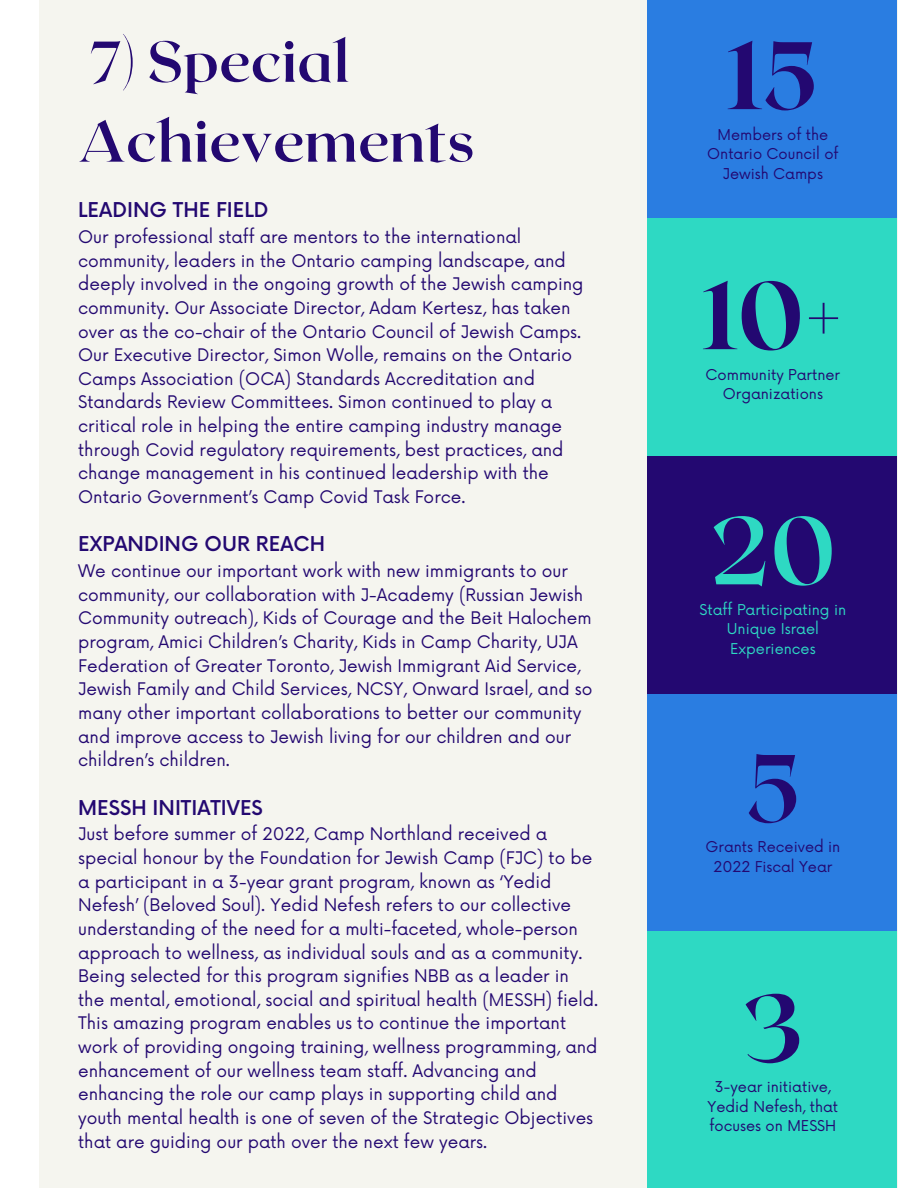
<style>
.page{position:relative;width:918px;height:1188px;background:#fff}
.page>*{position:absolute;margin:0;border:0;box-sizing:border-box;transform-origin:0 0}
.t1{font:800 95.55px "Roxborough CF";color:#230871}
.t2{font:700 95.55px "Roxborough CF";color:#2ed9c3}
.t3{font:700 95.55px "Roxborough CF";color:#230871}
.t4{font:700 57.45px/79.8px "Roxborough CF";color:#230871}
.t5{font:500 19.95px "Now";color:#230871}
.t6{font:16.95px/23.7px "Now";color:#230871}
.t7{font:14.55px/19.5px "Now";color:#230871;text-align:center}
.t8{font:14.55px/19.5px "Now";color:#2ed9c3;text-align:center}
</style>
<div class="page">
<div style="left:39px;top:0;width:858px;height:1188px;background:#f5f5ef"></div>
<div style="left:647px;top:0;width:249px;height:218px;background:#2a7de1"></div>
<div style="left:647px;top:694px;width:249px;height:237px;background:#2a7de1"></div>
<div style="left:647px;top:456px;width:249px;height:238px;background:#230871"></div>
<div style="left:647px;top:219px;width:249px;height:237px;background:#2ed9c3"></div>
<div style="left:647px;top:932px;width:249px;height:256px;background:#2ed9c3"></div>
<h2 class="t4" style="left:78px;top:19px;width:398px">7) Special<br>Achievements</h2>
<p class="t5" style="left:78px;top:199px;width:192px">LEADING THE FIELD</p>
<p class="t6" style="left:78px;top:226px;width:507px">Our professional staff are mentors to the international community, leaders in the Ontario camping landscape, and deeply involved in the ongoing growth of the Jewish camping community. Our Associate Director, Adam Kertesz, has taken over as the co-chair of the Ontario Council of Jewish Camps.<br>Our Executive Director, Simon Wolle, remains on the Ontario Camps Association (OCA) Standards Accreditation and Standards Review Committees. Simon continued to play a critical role in helping the entire camping industry manage through Covid regulatory requirements, best practices, and change management in his continued leadership with the Ontario Government’s Camp Covid Task Force.</p>
<p class="t5" style="left:78px;top:533px;width:248px">EXPANDING OUR REACH</p>
<p class="t6" style="left:78px;top:560px;width:516px">We continue our important work with new immigrants to our community, our collaboration with J-Academy (Russian Jewish Community outreach), Kids of Courage and the Beit Halochem program, Amici Children’s Charity, Kids in Camp Charity, UJA Federation of Greater Toronto, Jewish Immigrant Aid Service, Jewish Family and Child Services, NCSY, Onward Israel, and so many other important collaborations to better our community and improve access to Jewish living for our children and our children’s children.</p>
<p class="t5" style="left:78px;top:797px;width:186px">MESSH INITIATIVES</p>
<p class="t6" style="left:78px;top:823px;width:522px">Just before summer of 2022, Camp Northland received a special honour by the Foundation for Jewish Camp (FJC) to be a participant in a 3-year grant program, known as ‘Yedid Nefesh’ (Beloved Soul). Yedid Nefesh refers to our collective understanding of the need for a multi-faceted, whole-person approach to wellness, as individual souls and as a community.<br>Being selected for this program signifies NBB as a leader in the mental, emotional, social and spiritual health (MESSH) field.<br>This amazing program enables us to continue the important work of providing ongoing training, wellness programming, and enhancement of our wellness team staff. Advancing and enhancing the role our camp plays in supporting child and youth mental health is one of seven of the Strategic Objectives that are guiding our path over the next few years.</p>
<h1 class="t1" style="left:728px;top:14px;width:92px">15</h1>
<p class="t7" style="left:707px;top:125px;width:133px">Members of the<br>Ontario Council of<br>Jewish Camps</p>
<h1 class="t1" style="left:703px;top:254px;width:141px">10+</h1>
<p class="t7" style="left:706px;top:365px;width:136px">Community Partner<br>Organizations</p>
<h1 class="t2" style="left:710px;top:489px;width:128px">20</h1>
<p class="t8" style="left:700px;top:600px;width:148px">Staff Participating in<br>Unique Israel<br>Experiences</p>
<h1 class="t3" style="left:745px;top:726px;width:57px">5</h1>
<p class="t7" style="left:705px;top:838px;width:137px">Grants Received in<br>2022 Fiscal Year</p>
<h1 class="t1" style="left:742px;top:966px;width:63px">3</h1>
<p class="t7" style="left:708px;top:1078px;width:132px">3-year initiative,<br>Yedid Nefesh, that focuses on MESSH</p>
</div>
